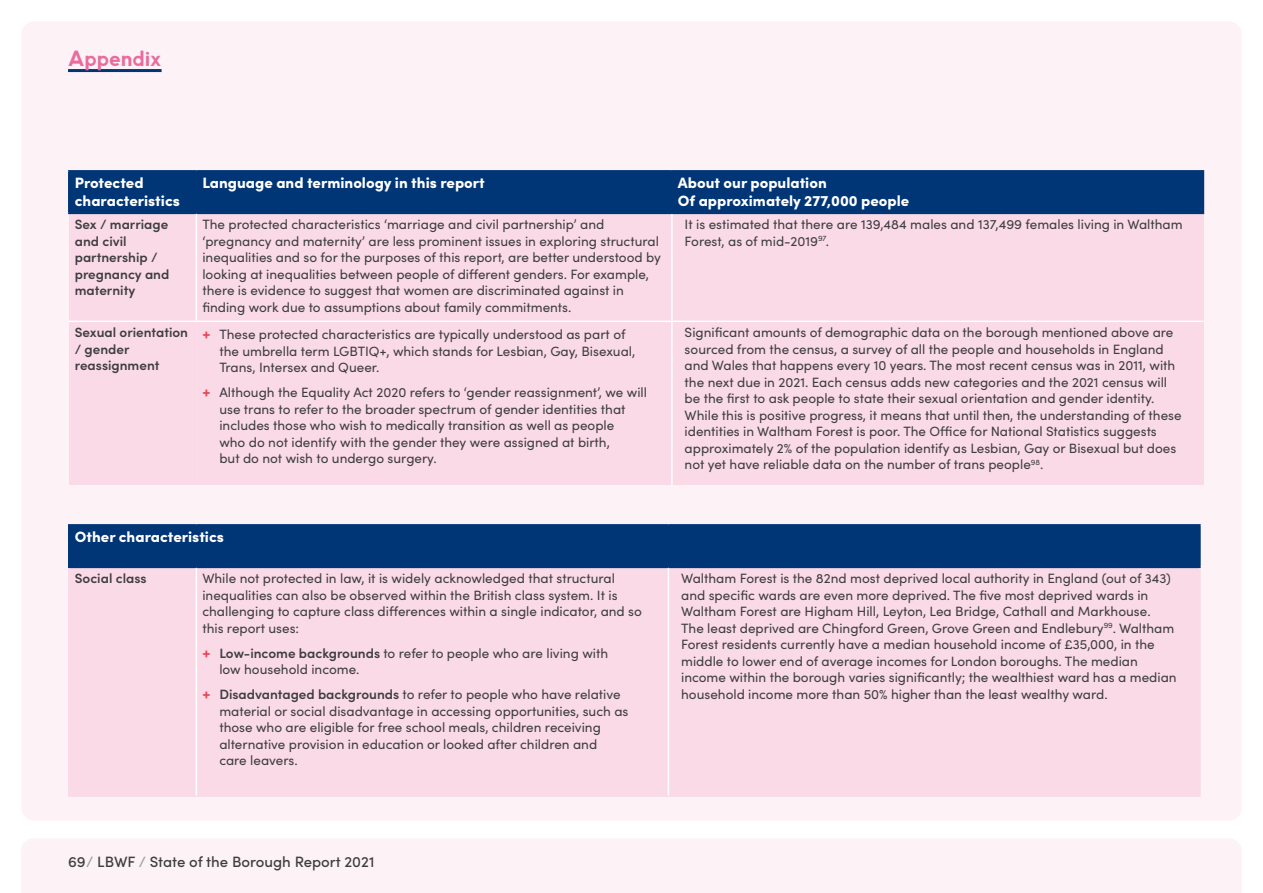
<style>
.page{position:relative;width:1263px;height:893px;background:#fff}
.page>*{position:absolute;margin:0;border:0;box-sizing:border-box;transform-origin:0 0}
.t1{font:21px "Abside";color:#ea6b9e}
.t2{font:900 15px/18px "Sofia Pro";color:#fff}
.t3{font:500 15px "Sofia Pro";color:#3e3d40}
.t4{font:13.5px/16.5px "Sofia Pro";color:#3e3d40}
.t5{font:600 13.5px/16.5px "Sofia Pro";color:#3e3d40}
.s1{font-weight:700;font-size:16.5px;color:#e64251}
.s2{font-weight:600}
.s3{color:#9c9e9f}
</style>
<div class="page">
<div style="left:21px;top:21px;width:1221px;height:800px;background:#fdf3f7;border-radius:13px"></div>
<div style="left:196px;top:213px;width:476px;height:108px;background:#f9dae6"></div>
<div style="left:196px;top:321px;width:476px;height:164px;background:#f9dae6"></div>
<div style="left:672px;top:321px;width:531px;height:164px;background:#f9dae6"></div>
<div style="left:69px;top:525px;width:1131px;height:42px;background:#003576"></div>
<div style="left:196px;top:567px;width:472px;height:229px;background:#f9dae6"></div>
<div style="left:668px;top:567px;width:532px;height:229px;background:#f9dae6"></div>
<hr style="left:671px;top:322px;width:2px;height:163px;background:#fff">
<hr style="left:196px;top:322px;width:1px;height:163px;background:#fff">
<hr style="left:1203px;top:172px;width:1px;height:41px;background:#003576">
<hr style="left:68px;top:172px;width:2px;height:41px;background:#003576">
<div style="left:69px;top:321px;width:127px;height:164px;background:#f9dae6"></div>
<hr style="left:68px;top:69px;width:94px;height:3px;background:#003576">
<div style="left:69px;top:567px;width:127px;height:229px;background:#f9dae6"></div>
<hr style="left:68px;top:524px;width:128px;height:2px;background:#003576">
<hr style="left:68px;top:526px;width:2px;height:41px;background:#003576">
<hr style="left:196px;top:524px;width:472px;height:2px;background:#003576">
<hr style="left:668px;top:524px;width:533px;height:2px;background:#003576">
<hr style="left:1199px;top:526px;width:2px;height:41px;background:#003576">
<hr style="left:68px;top:567px;width:128px;height:1px;background:#003576">
<hr style="left:196px;top:567px;width:472px;height:1px;background:#003576">
<hr style="left:668px;top:567px;width:533px;height:1px;background:#003576">
<hr style="left:68px;top:568px;width:2px;height:227px;background:#f9dae6">
<hr style="left:1199px;top:568px;width:2px;height:227px;background:#f9dae6">
<hr style="left:68px;top:795px;width:128px;height:2px;background:#f9dae6">
<hr style="left:196px;top:795px;width:472px;height:2px;background:#f9dae6">
<hr style="left:668px;top:795px;width:533px;height:2px;background:#f9dae6">
<hr style="left:196px;top:568px;width:1px;height:227px;background:#fff">
<hr style="left:668px;top:568px;width:1px;height:227px;background:#fff">
<div style="left:69px;top:171px;width:127px;height:42px;background:#003576"></div>
<div style="left:196px;top:171px;width:476px;height:42px;background:#003576"></div>
<div style="left:672px;top:171px;width:531px;height:42px;background:#003576"></div>
<hr style="left:68px;top:170px;width:128px;height:2px;background:#003576">
<hr style="left:196px;top:170px;width:476px;height:2px;background:#003576">
<hr style="left:672px;top:170px;width:532px;height:2px;background:#003576">
<div style="left:69px;top:213px;width:127px;height:108px;background:#f9dae6"></div>
<div style="left:672px;top:213px;width:531px;height:108px;background:#f9dae6"></div>
<hr style="left:68px;top:213px;width:128px;height:1px;background:#003576">
<hr style="left:196px;top:213px;width:476px;height:1px;background:#003576">
<hr style="left:672px;top:213px;width:532px;height:1px;background:#003576">
<hr style="left:196px;top:214px;width:1px;height:107px;background:#fff">
<hr style="left:671px;top:214px;width:2px;height:107px;background:#fff">
<hr style="left:69px;top:321px;width:127px;height:1px;background:#fff">
<hr style="left:196px;top:321px;width:476px;height:1px;background:#fff">
<hr style="left:672px;top:321px;width:531px;height:1px;background:#fff">
<div style="left:21px;top:839px;width:1221px;height:54px;background:#fdf3f7"></div>
<p class="t1" style="left:68px;top:45px;width:95px">Appendix</p>
<p class="t2" style="left:75px;top:172px;width:107px">Protected characteristics</p>
<p class="t2" style="left:202px;top:172px;width:284px">Language and terminology in this report</p>
<p class="t2" style="left:678px;top:172px;width:233px">About our population<br>Of approximately 277,000 people</p>
<p class="t5" style="left:75px;top:215px;width:96px">Sex / marriage and civil partnership / pregnancy and maternity</p>
<p class="t4" style="left:202px;top:215px;width:460px">The protected characteristics ‘marriage and civil partnership’ and ‘pregnancy and maternity’ are less prominent issues in exploring structural inequalities and so for the purposes of this report, are better understood by looking at inequalities between people of diferent genders. For example, there is evidence to suggest that women are discriminated against in</p>
<p class="t4" style="left:685px;top:215px;width:499px">It is estimated that there are 139,484 males and 137,499 females living in Waltham<br>Forest, as of mid-2019<sup>97</sup>.</p>
<p class="t5" style="left:75px;top:323px;width:115px">Sexual orientation / gender reassignment</p>
<p class="t4" style="left:202px;top:383px;width:446px"><span class="s1">+</span> Although the Equality Act 2020 refers to ‘gender reassignment’, we will</p>
<p class="t4" style="left:685px;top:389px;width:471px">be the frst to ask people to state their sexual orientation and gender identity.</p>
<p class="t4" style="left:219px;top:400px;width:408px">use trans to refer to the broader spectrum of gender identities that</p>
<p class="t4" style="left:685px;top:406px;width:498px">While this is positive progress, it means that until then, the understanding of these</p>
<p class="t4" style="left:219px;top:416px;width:396px">includes those who wish to medically transition as well as people</p>
<p class="t4" style="left:685px;top:422px;width:474px">identities in Waltham Forest is poor. The Ofce for National Statistics suggests</p>
<p class="t4" style="left:219px;top:433px;width:392px">who do not identify with the gender they were assigned at birth,</p>
<p class="t4" style="left:685px;top:439px;width:493px">approximately 2% of the population identify as Lesbian, Gay or Bisexual but does</p>
<p class="t4" style="left:219px;top:449px;width:219px">but do not wish to undergo surgery.</p>
<p class="t4" style="left:685px;top:455px;width:360px">not yet have reliable data on the number of trans people<sup>98</sup>.</p>
<p class="t4" style="left:202px;top:298px;width:371px">fnding work due to assumptions about family commitments.</p>
<p class="t4" style="left:685px;top:323px;width:490px">Signifcant amounts of demographic data on the borough mentioned above are</p>
<p class="t4" style="left:202px;top:325px;width:425px"><span class="s1">+</span> These protected characteristics are typically understood as part of</p>
<p class="t4" style="left:685px;top:340px;width:480px">sourced from the census, a survey of all the people and households in England</p>
<p class="t4" style="left:219px;top:342px;width:417px">the umbrella term LGBTIQ+, which stands for Lesbian, Gay, Bisexual,</p>
<p class="t4" style="left:219px;top:358px;width:162px">Trans, Intersex and Queer.</p>
<p class="t4" style="left:685px;top:356px;width:492px">and Wales that happens every 10 years. The most recent census was in 2011, with the next due in 2021. Each census adds new categories and the 2021 census will</p>
<p class="t2" style="left:75px;top:526px;width:151px">Other characteristics</p>
<p class="t5" style="left:75px;top:569px;width:73px">Social class</p>
<p class="t4" style="left:202px;top:569px;width:441px">While not protected in law, it is widely acknowledged that structural inequalities can also be observed within the British class system. It is challenging to capture class diferences within a single indicator, and so this report uses:</p>
<p class="t4" style="left:219px;top:644px;width:390px;text-indent:-17px"><span class="s1">+</span> <span class="s2">Low-income backgrounds</span> to refer to people who are living with low household income.</p>
<p class="t4" style="left:219px;top:685px;width:411px;text-indent:-17px"><span class="s1">+</span> <span class="s2">Disadvantaged backgrounds</span> to refer to people who have relative material or social disadvantage in accessing opportunities, such as those who are eligible for free school meals, children receiving alternative provision in education or looked after children and<br>care leavers.</p>
<p class="t3" style="left:100px;top:851px;width:276px">LBWF<span class="s3">//</span>State of the Borough Report 2021</p>
<p class="t3" style="left:153px;top:851px;width:226px">State of the Borough Report 2021</p>
<p class="t3" style="left:68px;top:851px;width:69px">69<span class="s3">//</span>LBWF</p>
<p class="t4" style="left:681px;top:569px;width:497px">Waltham Forest is the 82nd most deprived local authority in England (out of 343) and specifc wards are even more deprived. The fve most deprived wards in Waltham Forest are Higham Hill, Leyton, Lea Bridge, Cathall and Markhouse.<br>The least deprived are Chingford Green, Grove Green and Endlebury<sup>99</sup>. Waltham Forest residents currently have a median household income of £35,000, in the middle to lower end of average incomes for London boroughs. The median income within the borough varies signifcantly; the wealthiest ward has a median household income more than 50% higher than the least wealthy ward.</p>
</div>
